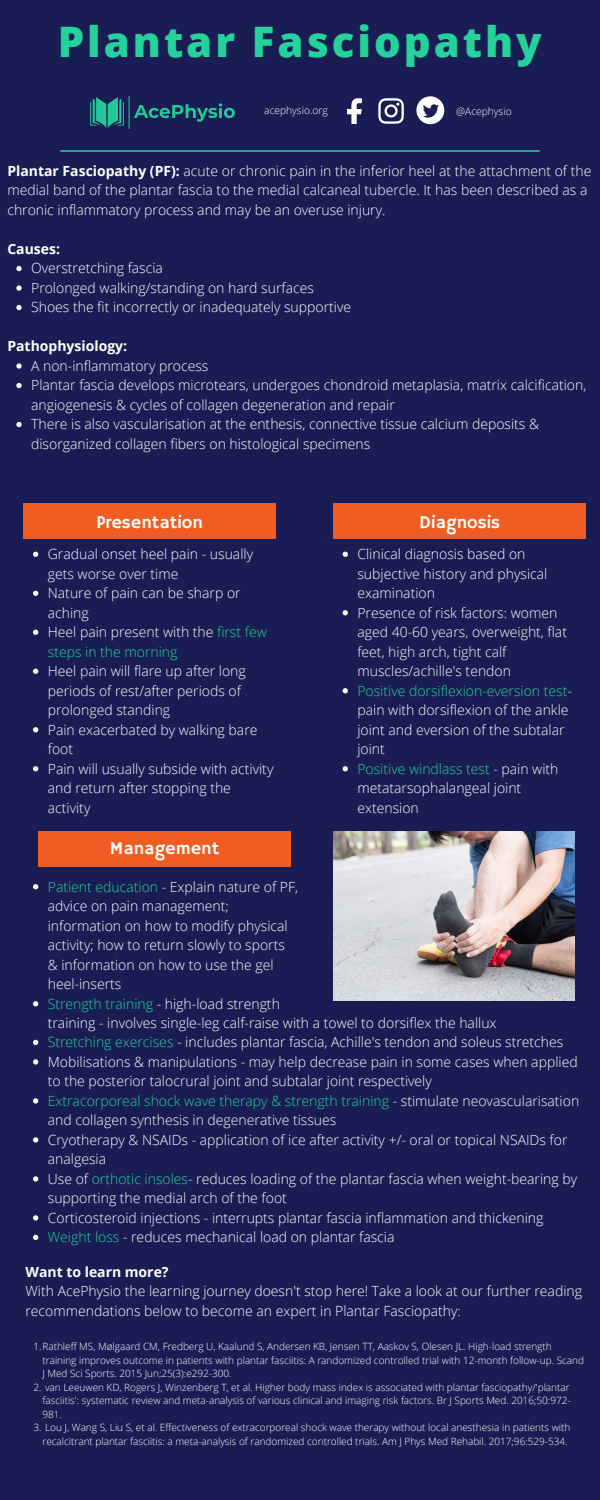
<style>
.page{position:relative;width:600px;height:1500px;background:#1a1d53}
.page>*{position:absolute;margin:0;border:0;box-sizing:border-box;transform-origin:0 0}
.t1{font:800 42px "Open Sans";letter-spacing:.07em;color:#25d29b}
.t2{font:18px "Hammersmith One";color:#fff}
.t3{font:300 14px/19.5px "Open Sans";color:#fff}
.t4{font:300 14px/19.5px "Open Sans";color:#25d29b}
.t5{font:700 14px "Open Sans";color:#fff}
.t6{font:300 10.2px "Open Sans";color:#fff}
.t7{font:300 10px/13.5px "Open Sans";color:#fff}
.s1{font-weight:700}
.s2{color:#fff}
.s3{color:#25d29b}
</style>
<div class="page">
<div style="left:334px;top:504px;width:252px;height:35px;background:#f05d22"></div>
<svg style="left:416px;top:96px;width:28px;height:28px"></svg>
<svg style="left:378px;top:98px;width:26px;height:26px"></svg>
<svg style="left:347px;top:98px;width:14px;height:26px"></svg>
<img style="left:90px;top:96px;width:145px;height:33px">
<hr style="left:61px;top:150px;width:478px;height:2px;background:#25d29b">
<svg style="left:16px;top:266px;width:6px;height:5px"></svg>
<svg style="left:16px;top:285px;width:6px;height:6px"></svg>
<svg style="left:16px;top:305px;width:6px;height:5px"></svg>
<svg style="left:16px;top:363px;width:6px;height:6px"></svg>
<svg style="left:16px;top:383px;width:6px;height:5px"></svg>
<svg style="left:16px;top:422px;width:6px;height:5px"></svg>
<div style="left:23px;top:504px;width:252px;height:35px;background:#f05d22"></div>
<div style="left:39px;top:832px;width:252px;height:35px;background:#f05d22"></div>
<img style="left:334px;top:832px;width:240px;height:168px">
<svg style="left:33px;top:552px;width:5px;height:5px"></svg>
<svg style="left:33px;top:591px;width:5px;height:5px"></svg>
<svg style="left:33px;top:630px;width:5px;height:5px"></svg>
<svg style="left:33px;top:669px;width:5px;height:5px"></svg>
<svg style="left:33px;top:727px;width:5px;height:5px"></svg>
<svg style="left:33px;top:766px;width:5px;height:5px"></svg>
<svg style="left:33px;top:1040px;width:5px;height:5px"></svg>
<svg style="left:33px;top:1059px;width:5px;height:6px"></svg>
<svg style="left:33px;top:1098px;width:5px;height:6px"></svg>
<svg style="left:33px;top:1137px;width:5px;height:6px"></svg>
<svg style="left:33px;top:1176px;width:5px;height:6px"></svg>
<svg style="left:33px;top:1215px;width:5px;height:6px"></svg>
<svg style="left:33px;top:1235px;width:5px;height:5px"></svg>
<svg style="left:343px;top:552px;width:5px;height:5px"></svg>
<svg style="left:343px;top:610px;width:5px;height:5px"></svg>
<svg style="left:343px;top:688px;width:5px;height:5px"></svg>
<svg style="left:343px;top:766px;width:5px;height:5px"></svg>
<svg style="left:33px;top:884px;width:5px;height:5px"></svg>
<svg style="left:33px;top:1001px;width:5px;height:5px"></svg>
<p class="t1" style="left:58px;top:12px;width:485px">Plantar Fasciopathy</p>
<p class="t6" style="left:264px;top:103px;width:65px">acephysio.org</p>
<p class="t6" style="left:456px;top:104px;width:57px">@Acephysio</p>
<p class="t3" style="left:7px;top:161px;width:586px"><span class="s1">Plantar Fasciopathy (PF):</span> acute or chronic pain in the inferior heel at the attachment of the medial band of the plantar fascia to the medial calcaneal tubercle. It has been described as a chronic inflammatory process and may be an overuse injury.</p>
<p class="t5" style="left:7px;top:239px;width:54px">Causes:</p>
<p class="t3" style="left:31px;top:258px;width:133px">Overstretching fascia</p>
<p class="t3" style="left:31px;top:278px;width:284px">Prolonged walking/standing on hard surfaces</p>
<p class="t3" style="left:31px;top:297px;width:321px">Shoes the fit incorrectly or inadequately supportive</p>
<p class="t5" style="left:7px;top:336px;width:121px">Pathophysiology:</p>
<p class="t3" style="left:31px;top:356px;width:179px">A non-inflammatory process</p>
<p class="t3" style="left:31px;top:375px;width:557px">Plantar fascia develops microtears, undergoes chondroid metaplasia, matrix calcification, angiogenesis &amp; cycles of collagen degeneration and repair</p>
<p class="t3" style="left:31px;top:414px;width:509px">There is also vascularisation at the enthesis, connective tissue calcium deposits &amp; disorganized collagen fibers on histological specimens</p>
<p class="t2" style="left:96px;top:511px;width:108px">Presentation</p>
<p class="t3" style="left:48px;top:544px;width:207px">Gradual onset heel pain - usually gets worse over time</p>
<p class="t3" style="left:48px;top:583px;width:194px">Nature of pain can be sharp or aching</p>
<p class="t4" style="left:48px;top:622px;width:220px"><span class="s2">Heel pain present with the</span> first few steps in the morning</p>
<p class="t3" style="left:48px;top:661px;width:199px">Heel pain will flare up after long periods of rest/after periods of prolonged standing</p>
<p class="t3" style="left:48px;top:719px;width:211px">Pain exacerbated by walking bare foot</p>
<p class="t3" style="left:48px;top:758px;width:227px">Pain will usually subside with activity and return after stopping the activity</p>
<p class="t2" style="left:110px;top:838px;width:111px">Management</p>
<p class="t3" style="left:48px;top:876px;width:252px"><span class="s3">Patient education</span> - Explain nature of PF, advice on pain management; information on how to modify physical activity; how to return slowly to sports &amp; information on how to use the gel heel-inserts</p>
<p class="t3" style="left:48px;top:993px;width:234px"><span class="s3">Strength training</span> - high-load strength</p>
<p class="t2" style="left:419px;top:511px;width:82px">Diagnosis</p>
<p class="t3" style="left:357px;top:544px;width:192px">Clinical diagnosis based on subjective history and physical examination</p>
<p class="t3" style="left:357px;top:602px;width:211px">Presence of risk factors: women aged 40-60 years, overweight, flat feet, high arch, tight calf muscles/achille's tendon</p>
<p class="t3" style="left:357px;top:680px;width:216px"><span class="s3">Positive dorsiflexion-eversion test&shy;</span>pain with dorsiflexion of the ankle joint and eversion of the subtalar joint</p>
<p class="t3" style="left:357px;top:758px;width:203px"><span class="s3">Positive windlass test</span> - pain with metatarsophalangeal joint extension</p>
<p class="t3" style="left:48px;top:1013px;width:450px">training - involves single-leg calf-raise with a towel to dorsiflex the hallux</p>
<p class="t3" style="left:48px;top:1032px;width:517px"><span class="s3">Stretching exercises</span> - includes plantar fascia, Achille's tendon and soleus stretches</p>
<p class="t3" style="left:48px;top:1052px;width:531px">Mobilisations &amp; manipulations - may help decrease pain in some cases when applied to the posterior talocrural joint and subtalar joint respectively</p>
<p class="t3" style="left:48px;top:1091px;width:533px"><span class="s3">Extracorporeal shock wave therapy &amp; strength training</span> - stimulate neovascularisation and collagen synthesis in degenerative tissues</p>
<p class="t3" style="left:48px;top:1130px;width:521px">Cryotherapy &amp; NSAIDs - application of ice after activity +/- oral or topical NSAIDs for analgesia</p>
<p class="t3" style="left:48px;top:1169px;width:531px">Use of <span class="s3">orthotic insoles</span>- reduces loading of the plantar fascia when weight-bearing by supporting the medial arch of the foot</p>
<p class="t3" style="left:48px;top:1208px;width:497px">Corticosteroid injections - interrupts plantar fascia inflammation and thickening</p>
<p class="t3" style="left:48px;top:1227px;width:348px"><span class="s3">Weight loss</span> - reduces mechanical load on plantar fascia</p>
<p class="t5" style="left:25px;top:1262px;width:145px">Want to learn more?</p>
<p class="t3" style="left:25px;top:1281px;width:558px">With AcePhysio the learning journey doesn't stop here! Take a look at our further reading recommendations below to become an expert in Plantar Fasciopathy:</p>
<p class="t7" style="left:42px;top:1339px;width:543px;text-indent:-9px">1.Rathleff MS, Mølgaard CM, Fredberg U, Kaalund S, Andersen KB, Jensen TT, Aaskov S, Olesen JL. High-load strength training improves outcome in patients with plantar fasciitis: A randomized controlled trial with 12-month follow-up. Scand<br>J Med Sci Sports. 2015 Jun;25(3):e292-300.</p>
<p class="t7" style="left:42px;top:1380px;width:530px;text-align:justify;text-indent:-9px">2. van Leeuwen KD, Rogers J, Winzenberg T, et al. Higher body mass index is associated with plantar fasciopathy/'plantar fasciitis': systematic review and meta-analysis of various clinical and imaging risk factors. Br J Sports Med. 2016;50:972- 981.</p>
<p class="t7" style="left:33px;top:1420px;width:538px;text-align:right">3. Lou J, Wang S, Liu S, et al. Effectiveness of extracorporeal shock wave therapy without local anesthesia in patients with recalcitrant plantar fasciitis: a meta-analysis of randomized controlled trials. Am J Phys Med Rehabil. 2017;96:529-534.</p>
</div>
